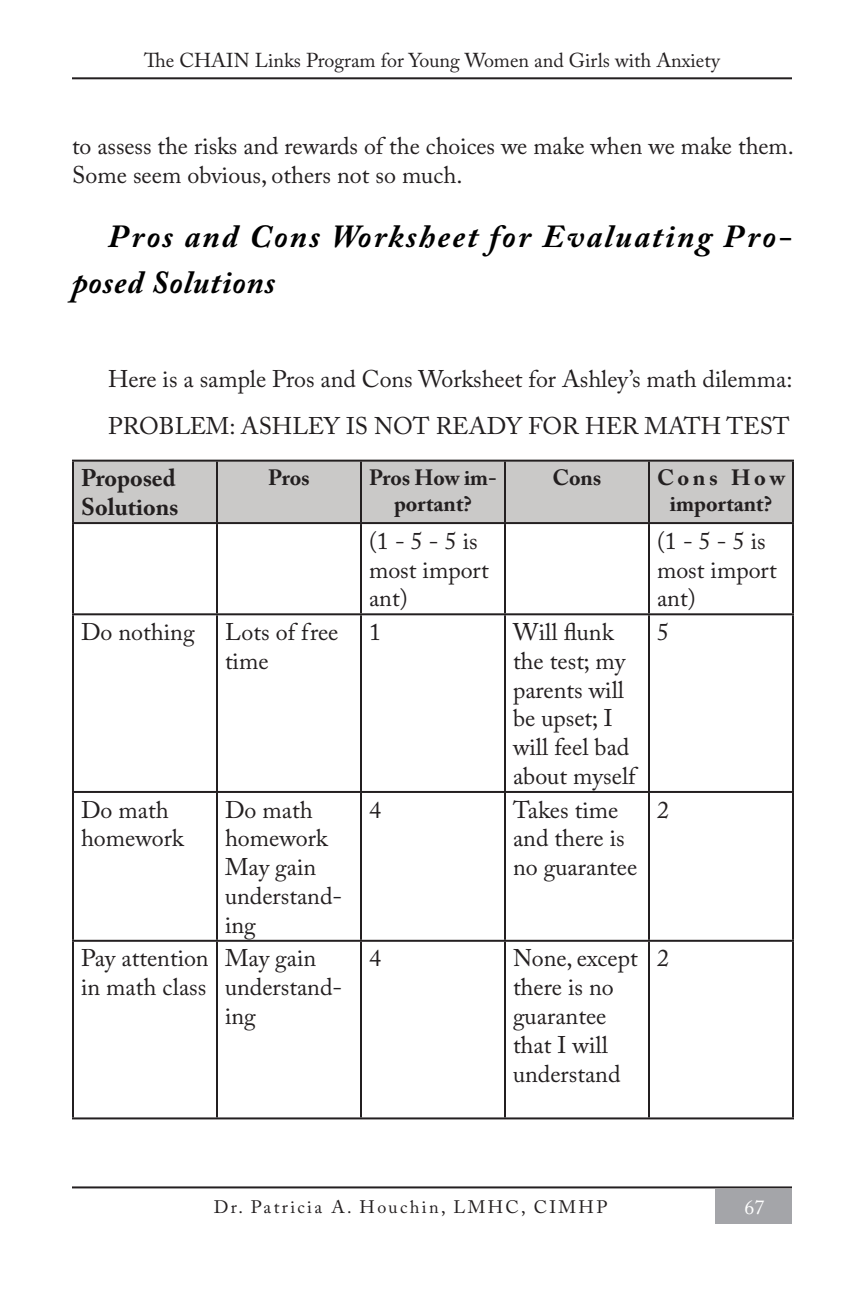
<style>
.page{position:relative;width:864px;height:1296px;background:#fff}
.page>*{position:absolute;margin:0;border:0;box-sizing:border-box;transform-origin:0 0}
.t1{font:italic 700 32px/46px "Adobe Caslon Pro";letter-spacing:.07em;color:#000}
.t2{font:24px/28.8px "Adobe Caslon Pro";color:#231f20}
.t3{font:700 24px/28.8px "Adobe Caslon Pro";color:#231f20}
.t4{font:700 22px/26.4px "Adobe Caslon Pro";color:#231f20;text-align:center}
.t5{font:20px "Adobe Caslon Pro";color:#231f20}
.t6{font:20px "Adobe Caslon Pro";color:#fff}
.t7{font:18px "Adobe Caslon Pro";letter-spacing:.13em;color:#231f20}
</style>
<div class="page">
<hr style="left:72px;top:77px;width:720px;height:2px;background:#231f20">
<div style="left:716px;top:1189px;width:76px;height:35px;background:#a4a5a9"></div>
<hr style="left:72px;top:1186px;width:720px;height:2px;background:#231f20">
<div style="left:74px;top:462px;width:718px;height:60px;background:#cac9c8"></div>
<hr style="left:72px;top:460px;width:145px;height:2px;background:#231f20">
<hr style="left:72px;top:462px;width:2px;height:60px;background:#231f20">
<hr style="left:217px;top:460px;width:144px;height:2px;background:#231f20">
<hr style="left:216px;top:462px;width:2px;height:60px;background:#231f20">
<hr style="left:361px;top:460px;width:144px;height:2px;background:#231f20">
<hr style="left:360px;top:462px;width:2px;height:60px;background:#231f20">
<hr style="left:505px;top:460px;width:144px;height:2px;background:#231f20">
<hr style="left:504px;top:462px;width:2px;height:60px;background:#231f20">
<hr style="left:649px;top:460px;width:145px;height:2px;background:#231f20">
<hr style="left:648px;top:462px;width:2px;height:60px;background:#231f20">
<hr style="left:792px;top:462px;width:2px;height:60px;background:#231f20">
<hr style="left:72px;top:522px;width:145px;height:2px;background:#231f20">
<hr style="left:72px;top:524px;width:2px;height:89px;background:#231f20">
<hr style="left:217px;top:522px;width:144px;height:2px;background:#231f20">
<hr style="left:216px;top:524px;width:2px;height:89px;background:#231f20">
<hr style="left:361px;top:522px;width:144px;height:2px;background:#231f20">
<hr style="left:360px;top:524px;width:2px;height:89px;background:#231f20">
<hr style="left:505px;top:522px;width:144px;height:2px;background:#231f20">
<hr style="left:504px;top:524px;width:2px;height:89px;background:#231f20">
<hr style="left:649px;top:522px;width:145px;height:2px;background:#231f20">
<hr style="left:648px;top:524px;width:2px;height:89px;background:#231f20">
<hr style="left:792px;top:524px;width:2px;height:89px;background:#231f20">
<hr style="left:72px;top:613px;width:145px;height:2px;background:#231f20">
<hr style="left:72px;top:615px;width:2px;height:176px;background:#231f20">
<hr style="left:217px;top:613px;width:144px;height:2px;background:#231f20">
<hr style="left:216px;top:615px;width:2px;height:176px;background:#231f20">
<hr style="left:361px;top:613px;width:144px;height:2px;background:#231f20">
<hr style="left:360px;top:615px;width:2px;height:176px;background:#231f20">
<hr style="left:505px;top:613px;width:144px;height:2px;background:#231f20">
<hr style="left:504px;top:615px;width:2px;height:176px;background:#231f20">
<hr style="left:649px;top:613px;width:145px;height:2px;background:#231f20">
<hr style="left:648px;top:615px;width:2px;height:176px;background:#231f20">
<hr style="left:792px;top:615px;width:2px;height:176px;background:#231f20">
<hr style="left:72px;top:791px;width:145px;height:2px;background:#231f20">
<hr style="left:72px;top:793px;width:2px;height:147px;background:#231f20">
<hr style="left:217px;top:791px;width:144px;height:2px;background:#231f20">
<hr style="left:216px;top:793px;width:2px;height:147px;background:#231f20">
<hr style="left:361px;top:791px;width:144px;height:2px;background:#231f20">
<hr style="left:360px;top:793px;width:2px;height:147px;background:#231f20">
<hr style="left:505px;top:791px;width:144px;height:2px;background:#231f20">
<hr style="left:504px;top:793px;width:2px;height:147px;background:#231f20">
<hr style="left:649px;top:791px;width:145px;height:2px;background:#231f20">
<hr style="left:648px;top:793px;width:2px;height:147px;background:#231f20">
<hr style="left:792px;top:793px;width:2px;height:147px;background:#231f20">
<hr style="left:72px;top:940px;width:145px;height:2px;background:#231f20">
<hr style="left:72px;top:942px;width:2px;height:175px;background:#231f20">
<hr style="left:217px;top:940px;width:144px;height:2px;background:#231f20">
<hr style="left:216px;top:942px;width:2px;height:175px;background:#231f20">
<hr style="left:361px;top:940px;width:144px;height:2px;background:#231f20">
<hr style="left:360px;top:942px;width:2px;height:175px;background:#231f20">
<hr style="left:505px;top:940px;width:144px;height:2px;background:#231f20">
<hr style="left:504px;top:942px;width:2px;height:175px;background:#231f20">
<hr style="left:649px;top:940px;width:145px;height:2px;background:#231f20">
<hr style="left:648px;top:942px;width:2px;height:175px;background:#231f20">
<hr style="left:792px;top:942px;width:2px;height:175px;background:#231f20">
<hr style="left:72px;top:1117px;width:145px;height:2px;background:#231f20">
<hr style="left:217px;top:1117px;width:144px;height:2px;background:#231f20">
<hr style="left:361px;top:1117px;width:144px;height:2px;background:#231f20">
<hr style="left:505px;top:1117px;width:144px;height:2px;background:#231f20">
<hr style="left:649px;top:1117px;width:145px;height:2px;background:#231f20">
<p class="t5" style="left:144px;top:48px;width:577px">The CHAIN Links Program for Young Women and Girls with Anxiety</p>
<p class="t2" style="left:72px;top:132px;width:723px">to assess the risks and rewards of the choices we make when we make them.<br>Some seem obvious, others not so much.</p>
<h1 class="t1" style="left:72px;top:213px;width:721px;text-indent:36px">Pros and Cons Worksheet for Evaluating Pro&shy;posed Solutions</h1>
<p class="t2" style="left:108px;top:355px;width:686px;line-height:46.8px">Here is a sample Pros and Cons Worksheet for Ashley’s math dilemma:<br>PROBLEM: ASHLEY IS NOT READY FOR HER MATH TEST</p>
<p class="t3" style="left:81px;top:464px;width:99px">Proposed<br>Solutions</p>
<p class="t4" style="left:268px;top:464px;width:43px">Pros</p>
<p class="t4" style="left:369px;top:464px;width:129px">Pros How im&shy;portant?</p>
<p class="t4" style="left:552px;top:464px;width:51px">Cons</p>
<p class="t4" style="left:657px;top:464px;width:130px">Cons How important?</p>
<p class="t2" style="left:369px;top:526px;width:121px">(1 - 5 - 5 is most import ant)</p>
<p class="t2" style="left:657px;top:526px;width:121px">(1 - 5 - 5 is most import ant)</p>
<p class="t2" style="left:81px;top:617px;width:115px">Do nothing</p>
<p class="t2" style="left:225px;top:617px;width:115px">Lots of free time</p>
<p class="t2" style="left:369px;top:617px;width:13px">1</p>
<p class="t2" style="left:513px;top:617px;width:124px">Will flunk the test; my parents will be upset; I will feel bad about myself</p>
<p class="t2" style="left:657px;top:617px;width:13px">5</p>
<p class="t2" style="left:81px;top:795px;width:104px">Do math homework</p>
<p class="t2" style="left:225px;top:795px;width:119px">Do math homework<br>May gain understand&shy;ing</p>
<p class="t2" style="left:369px;top:795px;width:13px">4</p>
<p class="t2" style="left:513px;top:795px;width:126px">Takes time and there is no guarantee</p>
<p class="t2" style="left:657px;top:795px;width:13px">2</p>
<p class="t2" style="left:81px;top:944px;width:129px">Pay attention in math class</p>
<p class="t2" style="left:225px;top:944px;width:119px">May gain understand&shy;ing</p>
<p class="t2" style="left:369px;top:944px;width:13px">4</p>
<p class="t2" style="left:513px;top:944px;width:126px">None, except there is no guarantee that I will understand</p>
<p class="t2" style="left:657px;top:944px;width:13px">2</p>
<p class="t7" style="left:214px;top:1197px;width:395px">Dr. Patricia A. Houchin, LMHC, CIMHP</p>
<p class="t6" style="left:744px;top:1195px;width:21px">67</p>
</div>
